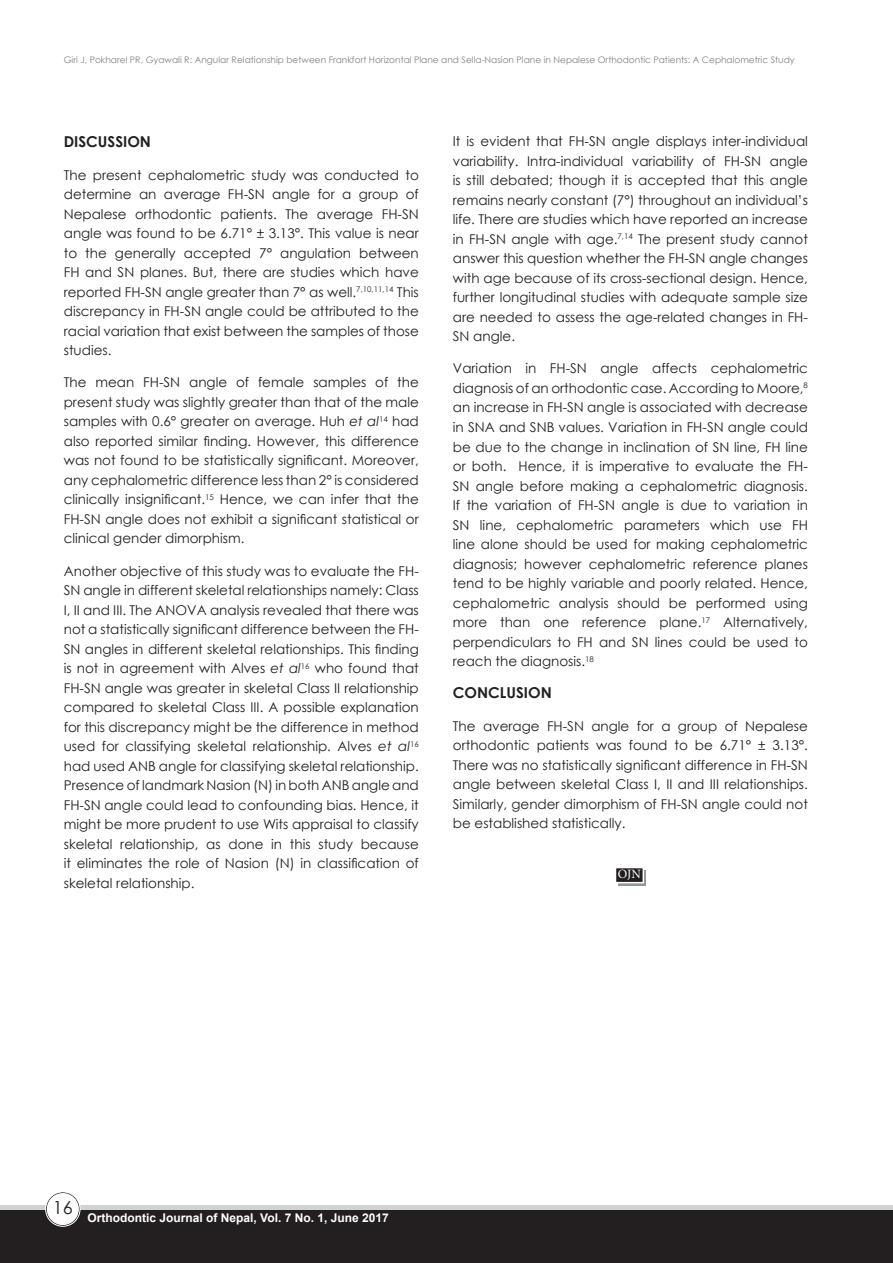
<style>
.page{position:relative;width:893px;height:1263px;background:#fff}
.page>*{position:absolute;margin:0;border:0;box-sizing:border-box;transform-origin:0 0}
.t1{font:18px "Century Gothic";color:#231f20}
.t2{font:700 15px "Century Gothic";color:#231f20}
.t3{font:13.5px/19.5px "Century Gothic";color:#231f20;text-align:justify}
.t4{font:12.75px "Minion Pro";color:#fff}
.t5{font:700 12px "Arial";color:#fff}
.t6{font:9px "Century Gothic";color:#808285}
.s1{font-style:italic}
</style>
<div class="page">
<div style="left:0;top:1205px;width:893px;height:58px;background:linear-gradient(to right,#d1d2d4,#d1d2d4)"></div>
<div style="left:0;top:1211px;width:893px;height:52px;background:#231f20"></div>
<div style="left:46px;top:1192px;width:33px;height:33px;background:#fff;border-radius:50%"></div>
<div style="left:46px;top:1192px;width:34px;height:34px;border:1px solid #231f20;border-radius:50%"></div>
<div style="left:45px;top:1191px;width:35px;height:36px;border:1px solid #fff;border-radius:50%"></div>
<svg style="left:619px;top:870px;width:27px;height:16px"></svg>
<div style="left:615px;top:867px;width:29px;height:16px;background:#231f20;border:2px solid #fff"></div>
<p class="t6" style="left:64px;top:54px;width:732px">Giri J, Pokharel PR, Gyawali R: Angular Relationship between Frankfort Horizontal Plane and Sella-Nasion Plane in Nepalese Orthodontic Patients: A Cephalometric Study</p>
<p class="t2" style="left:64px;top:130px;width:89px">DISCUSSION</p>
<p class="t3" style="left:64px;top:165px;width:357px">The present cephalometric study was conducted to determine an average FH-SN angle for a group of Nepalese orthodontic patients. The average FH-SN angle was found to be 6.71° ± 3.13°. This value is near to the generally accepted 7° angulation between FH and SN planes. But, there are studies which have reported FH-SN angle greater than 7° as well.<sup>7,10,11,14</sup> This discrepancy in FH-SN angle could be attributed to the racial variation that exist between the samples of those studies.</p>
<p class="t3" style="left:64px;top:372px;width:357px">The mean FH-SN angle of female samples of the present study was slightly greater than that of the male samples with 0.6° greater on average. Huh <span class="s1">et al</span><sup>14</sup> had also reported similar finding. However, this difference was not found to be statistically significant. Moreover, any cephalometric difference less than 2° is considered clinically insignificant.<sup>15</sup> Hence, we can infer that the FH-SN angle does not exhibit a significant statistical or clinical gender dimorphism.</p>
<p class="t3" style="left:64px;top:561px;width:357px">Another objective of this study was to evaluate the FH-SN angle in different skeletal relationships namely: Class I, II and III. The ANOVA analysis revealed that there was not a statistically significant difference between the FH-SN angles in different skeletal relationships. This finding is not in agreement with Alves <span class="s1">et al</span><sup>16</sup> who found that FH-SN angle was greater in skeletal Class II relationship compared to skeletal Class III. A possible explanation for this discrepancy might be the difference in method used for classifying skeletal relationship. Alves <span class="s1">et al</span><sup>16 </sup>had used ANB angle for classifying skeletal relationship.<br>Presence of landmark Nasion (N) in both ANB angle and FH-SN angle could lead to confounding bias. Hence, it might be more prudent to use Wits appraisal to classify skeletal relationship, as done in this study because it eliminates the role of Nasion (N) in classification of skeletal relationship.</p>
<p class="t3" style="left:453px;top:131px;width:357px">It is evident that FH-SN angle displays inter-individual variability. Intra-individual variability of FH-SN angle is still debated; though it is accepted that this angle remains nearly constant (7°) throughout an individual’s life. There are studies which have reported an increase in FH-SN angle with age.<sup>7,14</sup> The present study cannot answer this question whether the FH-SN angle changes with age because of its cross-sectional design. Hence, further longitudinal studies with adequate sample size are needed to assess the age-related changes in FH-SN angle.</p>
<p class="t3" style="left:453px;top:359px;width:357px">Variation in FH-SN angle affects cephalometric diagnosis of an orthodontic case. According to Moore,<sup>8 </sup>an increase in FH-SN angle is associated with decrease in SNA and SNB values. Variation in FH-SN angle could be due to the change in inclination of SN line, FH line or both. Hence, it is imperative to evaluate the FH-SN angle before making a cephalometric diagnosis.<br>If the variation of FH-SN angle is due to variation in SN line, cephalometric parameters which use FH line alone should be used for making cephalometric diagnosis; however cephalometric reference planes tend to be highly variable and poorly related. Hence, cephalometric analysis should be performed using more than one reference plane.<sup>17</sup> Alternatively, perpendiculars to FH and SN lines could be used to reach the diagnosis.<sup>18</sup></p>
<p class="t2" style="left:453px;top:681px;width:100px">CONCLUSION</p>
<p class="t3" style="left:453px;top:716px;width:357px">The average FH-SN angle for a group of Nepalese orthodontic patients was found to be 6.71° ± 3.13°.<br>There was no statistically significant difference in FH-SN angle between skeletal Class I, II and III relationships.<br>Similarly, gender dimorphism of FH-SN angle could not be established statistically.</p>
<p class="t4" style="left:618px;top:866px;width:24px">OJN</p>
<h1 class="t1" style="left:53px;top:1195px;width:21px">16</h1>
<p class="t5" style="left:88px;top:1209px;width:303px">Orthodontic Journal of Nepal, Vol. 7 No. 1, June 2017</p>
</div>
